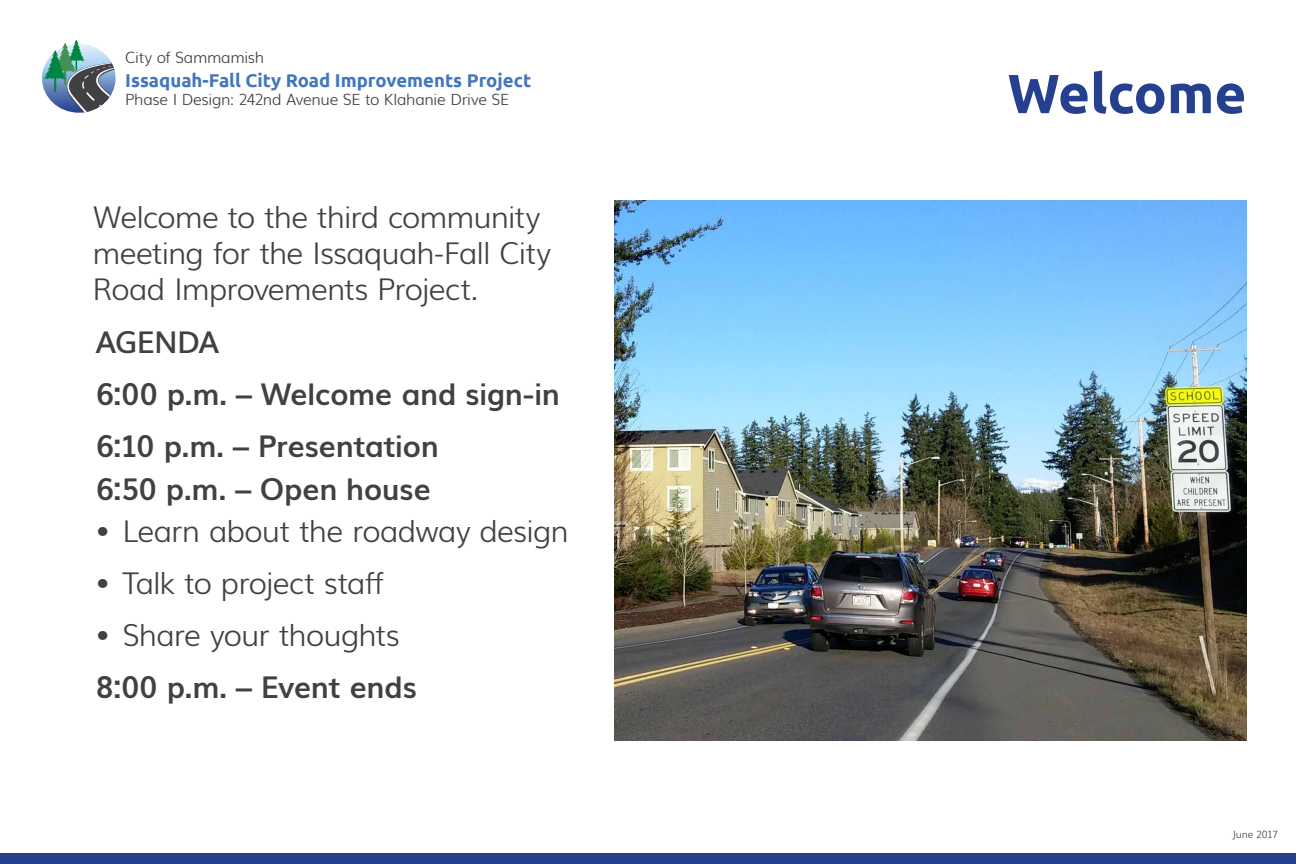
<style>
.page{position:relative;width:1296px;height:864px;background:#fff}
.page>*{position:absolute;margin:0;border:0;box-sizing:border-box;transform-origin:0 0}
.t1{font:700 55px "Ubuntu";color:#25408f}
.t2{font:300 30px/36px "Muli";letter-spacing:-.03em;color:#414042}
.t3{font:700 30px/51.8px "Muli";letter-spacing:-.01em;color:#414042}
.t4{font:600 30px "Muli";letter-spacing:-.025em;color:#414042}
.t5{font:700 18.55px "Ubuntu";color:#4377bc}
.t6{font:300 15.45px "Muli";letter-spacing:-.02em;color:#414042}
.t7{font:300 10px "Muli";letter-spacing:-.025em;color:#414042}
</style>
<div class="page">
<svg style="left:44px;top:39px;width:72px;height:74px"></svg>
<div style="left:0;top:853px;width:1296px;height:11px;background:#25408f"></div>
<img style="left:614px;top:200px;width:632px;height:540px">
<p class="t6" style="left:125px;top:45px;width:141px">City of Sammamish</p>
<p class="t5" style="left:125px;top:69px;width:408px">Issaquah-Fall City Road Improvements Project</p>
<p class="t6" style="left:125px;top:88px;width:386px">Phase I Design: 242nd Avenue SE to Klahanie Drive SE</p>
<p class="t2" style="left:92px;top:197px;width:460px">Welcome to the third community meeting for the Issaquah-Fall City<br>Road Improvements Project.</p>
<p class="t4" style="left:96px;top:318px;width:125px">AGENDA</p>
<p class="t3" style="left:96px;top:366px;width:466px">6:00 p.m. – Welcome and sign-in<br>6:10 p.m. – Presentation</p>
<p class="t3" style="left:96px;top:461px;width:337px">6:50 p.m. – Open house</p>
<p class="t2" style="left:96px;top:511px;width:475px">• Learn about the roadway design</p>
<p class="t2" style="left:96px;top:563px;width:289px">• Talk to project staff</p>
<p class="t2" style="left:96px;top:615px;width:306px">• Share your thoughts</p>
<p class="t3" style="left:96px;top:659px;width:323px">8:00 p.m. – Event ends</p>
<h1 class="t1" style="left:1008px;top:60px;width:240px">Welcome</h1>
<p class="t7" style="left:1232px;top:827px;width:47px">June 2017</p>
</div>
